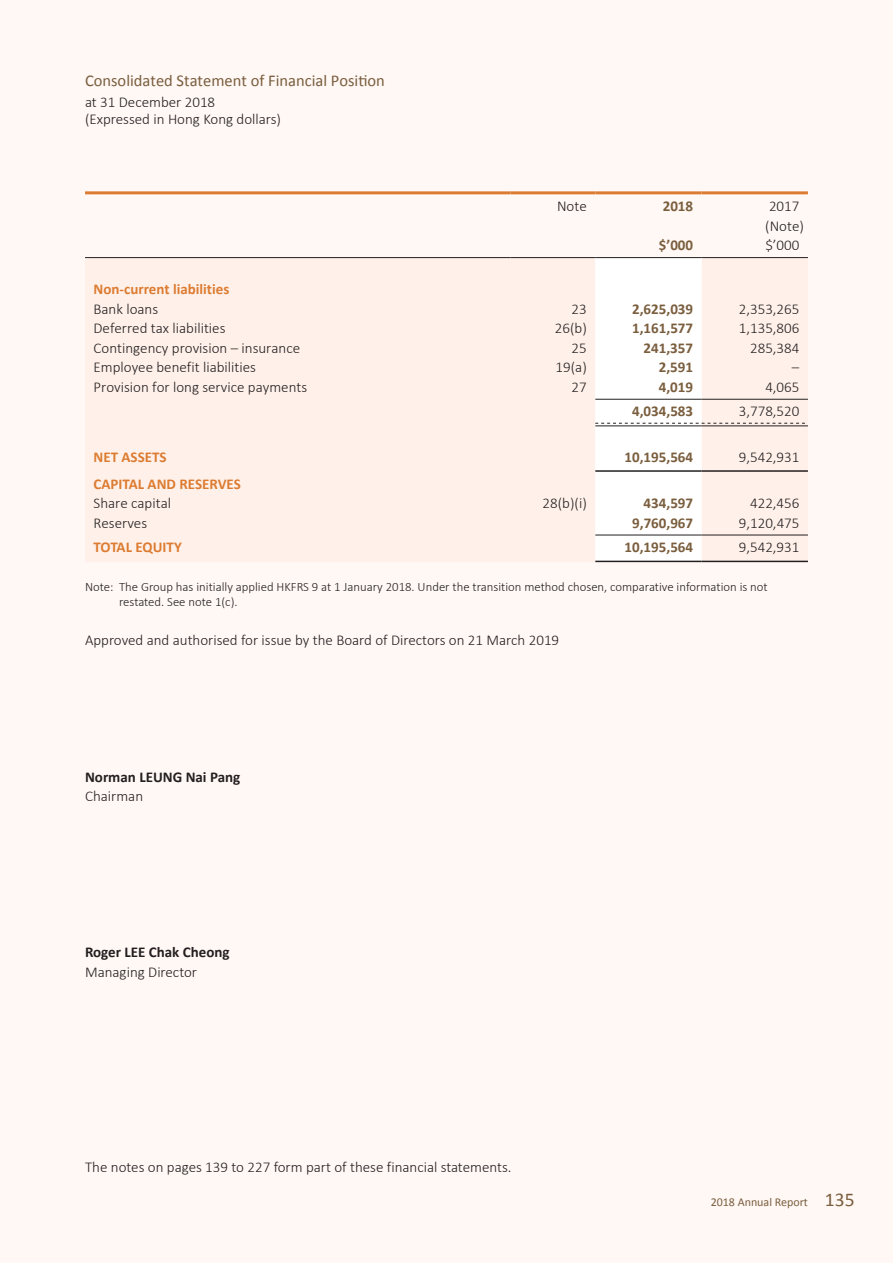
<style>
.page{position:relative;width:893px;height:1263px;background:#fff8f5}
.page>*{position:absolute;margin:0;border:0;box-sizing:border-box;transform-origin:0 0}
.t1{font:16.5px "Calibri";color:#7a5e3e}
.t2{font:300 15px/16.5px "Calibri";color:#231f20}
.t3{font:700 15px "Calibri";color:#7a5e3e}
.t4{font:700 15px "Calibri";color:#dc7c32}
.t5{font:700 15px "Calibri";color:#231f20}
.t6{font:300 12.75px/15px "Calibri";color:#231f20}
.t7{font:12px "Calibri";color:#7a5e3e}
.s1{font-size:19.5px}
</style>
<div class="page">
<div style="left:85px;top:258px;width:723px;height:304px;background:#fff1ea"></div>
<hr style="left:85px;top:191px;width:425px;height:3px;background:#dc7c32">
<hr style="left:510px;top:191px;width:85px;height:3px;background:#dc7c32">
<hr style="left:595px;top:191px;width:107px;height:3px;background:#dc7c32">
<hr style="left:702px;top:191px;width:106px;height:3px;background:#dc7c32">
<hr style="left:85px;top:257px;width:425px;height:1px;background:#231f20">
<hr style="left:510px;top:257px;width:85px;height:1px;background:#231f20">
<hr style="left:595px;top:257px;width:107px;height:1px;background:#231f20">
<hr style="left:702px;top:257px;width:106px;height:1px;background:#231f20">
<hr style="left:702px;top:399px;width:106px;height:1px;background:#231f20">
<svg style="left:595px;top:258px;width:210px;height:303px"></svg>
<hr style="left:702px;top:425px;width:106px;height:1px;background:#231f20">
<hr style="left:595px;top:470px;width:107px;height:2px;background:#231f20">
<hr style="left:702px;top:470px;width:106px;height:2px;background:#231f20">
<hr style="left:595px;top:535px;width:107px;height:1px;background:#231f20">
<hr style="left:702px;top:535px;width:106px;height:1px;background:#231f20">
<hr style="left:595px;top:561px;width:107px;height:1px;background:#231f20">
<hr style="left:702px;top:561px;width:106px;height:1px;background:#231f20">
<p class="t1" style="left:85px;top:70px;width:301px">Consolidated Statement of Financial Position</p>
<p class="t2" style="left:85px;top:94px;width:198px">at 31 December 2018 (Expressed in Hong Kong dollars)</p>
<p class="t2" style="left:557px;top:198px;width:31px">Note</p>
<p class="t3" style="left:663px;top:197px;width:32px">2018</p>
<p class="t2" style="left:765px;top:196px;width:40px;line-height:19.5px">2017 (Note)</p>
<p class="t3" style="left:659px;top:236px;width:36px">$’000</p>
<p class="t2" style="left:765px;top:237px;width:36px">$’000</p>
<p class="t4" style="left:94px;top:280px;width:137px">Non-current liabilities</p>
<p class="t2" style="left:94px;top:300px;width:66px">Bank loans</p>
<p class="t2" style="left:572px;top:300px;width:17px">23</p>
<p class="t3" style="left:632px;top:299px;width:62px">2,625,039</p>
<p class="t2" style="left:739px;top:300px;width:62px">2,353,265</p>
<p class="t2" style="left:94px;top:320px;width:133px">Deferred tax liabilities</p>
<p class="t2" style="left:555px;top:320px;width:33px">26(b)</p>
<p class="t3" style="left:632px;top:319px;width:62px">1,161,577</p>
<p class="t2" style="left:739px;top:320px;width:62px">1,135,806</p>
<p class="t2" style="left:94px;top:339px;width:208px">Contingency provision – insurance</p>
<p class="t2" style="left:572px;top:339px;width:17px">25</p>
<p class="t3" style="left:644px;top:338px;width:51px">241,357</p>
<p class="t2" style="left:750px;top:339px;width:51px">285,384</p>
<p class="t2" style="left:94px;top:359px;width:164px">Employee benefit liabilities</p>
<p class="t2" style="left:556px;top:359px;width:33px">19(a)</p>
<p class="t3" style="left:659px;top:358px;width:36px">2,591</p>
<p class="t2" style="left:792px;top:359px;width:9px">–</p>
<p class="t2" style="left:94px;top:378px;width:215px">Provision for long service payments</p>
<p class="t2" style="left:572px;top:378px;width:17px">27</p>
<p class="t3" style="left:659px;top:377px;width:36px">4,019</p>
<p class="t2" style="left:765px;top:378px;width:36px">4,065</p>
<p class="t3" style="left:632px;top:402px;width:62px">4,034,583</p>
<p class="t2" style="left:739px;top:403px;width:62px">3,778,520</p>
<p class="t4" style="left:94px;top:447px;width:75px">NET ASSETS</p>
<p class="t3" style="left:625px;top:447px;width:70px">10,195,564</p>
<p class="t2" style="left:739px;top:448px;width:62px">9,542,931</p>
<p class="t4" style="left:94px;top:474px;width:149px">CAPITAL AND RESERVES</p>
<p class="t2" style="left:94px;top:495px;width:79px">Share capital</p>
<p class="t2" style="left:543px;top:495px;width:46px">28(b)(i)</p>
<p class="t3" style="left:644px;top:494px;width:51px">434,597</p>
<p class="t2" style="left:750px;top:495px;width:51px">422,456</p>
<p class="t2" style="left:94px;top:514px;width:55px">Reserves</p>
<p class="t3" style="left:632px;top:513px;width:62px">9,760,967</p>
<p class="t2" style="left:739px;top:514px;width:62px">9,120,475</p>
<p class="t4" style="left:94px;top:538px;width:90px">TOTAL EQUITY</p>
<p class="t3" style="left:625px;top:538px;width:70px">10,195,564</p>
<p class="t2" style="left:739px;top:539px;width:62px">9,542,931</p>
<p class="t6" style="left:119px;top:579px;width:650px;text-indent:-34px">Note: The Group has initially applied HKFRS 9 at 1 January 2018. Under the transition method chosen, comparative information is not restated. See note 1(c).</p>
<p class="t2" style="left:85px;top:632px;width:476px">Approved and authorised for issue by the Board of Directors on 21 March 2019</p>
<p class="t5" style="left:85px;top:767px;width:157px">Norman LEUNG Nai Pang</p>
<p class="t2" style="left:85px;top:788px;width:60px">Chairman</p>
<p class="t5" style="left:85px;top:943px;width:146px">Roger LEE Chak Cheong</p>
<p class="t2" style="left:85px;top:963px;width:114px">Managing Director</p>
<p class="t2" style="left:85px;top:1158px;width:428px">The notes on pages 139 to 227 form part of these financial statements.</p>
<p class="t7" style="left:711px;top:1194px;width:145px">2018 Annual Report <span class="s1">135</span></p>
</div>
